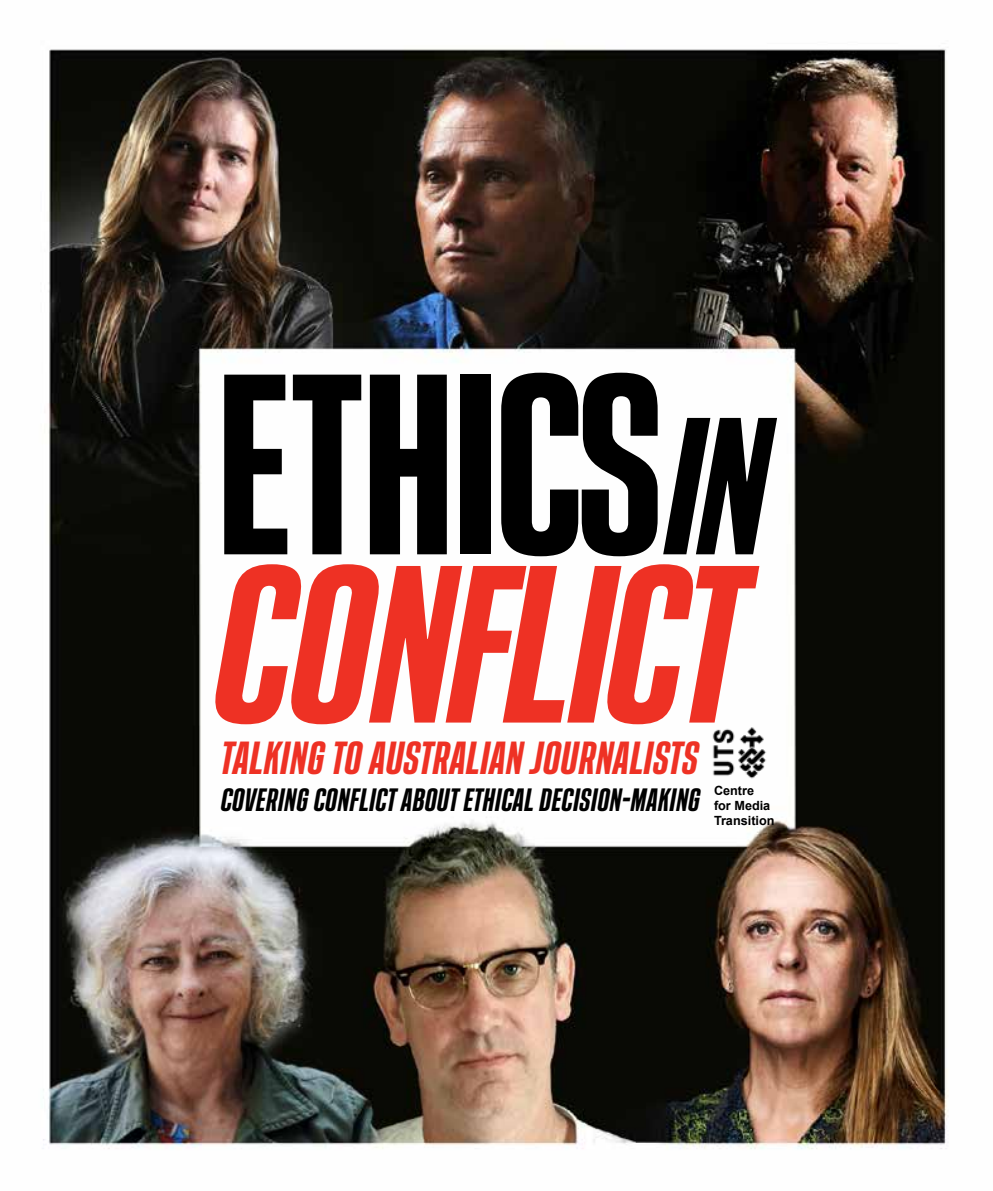
<style>
.page{position:relative;width:993px;height:1191px;background:#fff}
.page>*{position:absolute;margin:0;border:0;box-sizing:border-box;transform-origin:0 0}
.t1{font:800 condensed 236.42px "HK Compression";letter-spacing:-.035em;color:#000}
.t2{font:italic 800 condensed 205.97px "HK Compression";letter-spacing:-.02em;color:#ee3124}
.t3{font:italic 800 condensed 42.7px "HK Compression";color:#ee3124}
.t4{font:italic 800 condensed 29.75px "HK Compression";color:#000}
.t5{font:700 12.6px/15.2px "Arial";color:#000}
.s1{font-style:italic;font-size:179.55px}
</style>
<div class="page">
<img style="left:43px;top:49px;width:906px;height:1100px">
<img style="left:695px;top:709px;width:82px;height:78px">
<h1 class="t1" style="left:213px;top:316px;width:558px">ETHICS <span class="s1">IN</span></h1>
<h2 class="t2" style="left:213px;top:515px;width:531px">CONFLICT</h2>
<h3 class="t3" style="left:220px;top:730px;width:479px">TALKING TO AUSTRALIAN JOURNALISTS</h3>
<p class="t4" style="left:220px;top:781px;width:481px">COVERING CONFLICT ABOUT ETHICAL DECISION-MAKING</p>
<p class="t5" style="left:713px;top:783px;width:62px">Centre<br>for Media<br>Transition</p>
</div>
